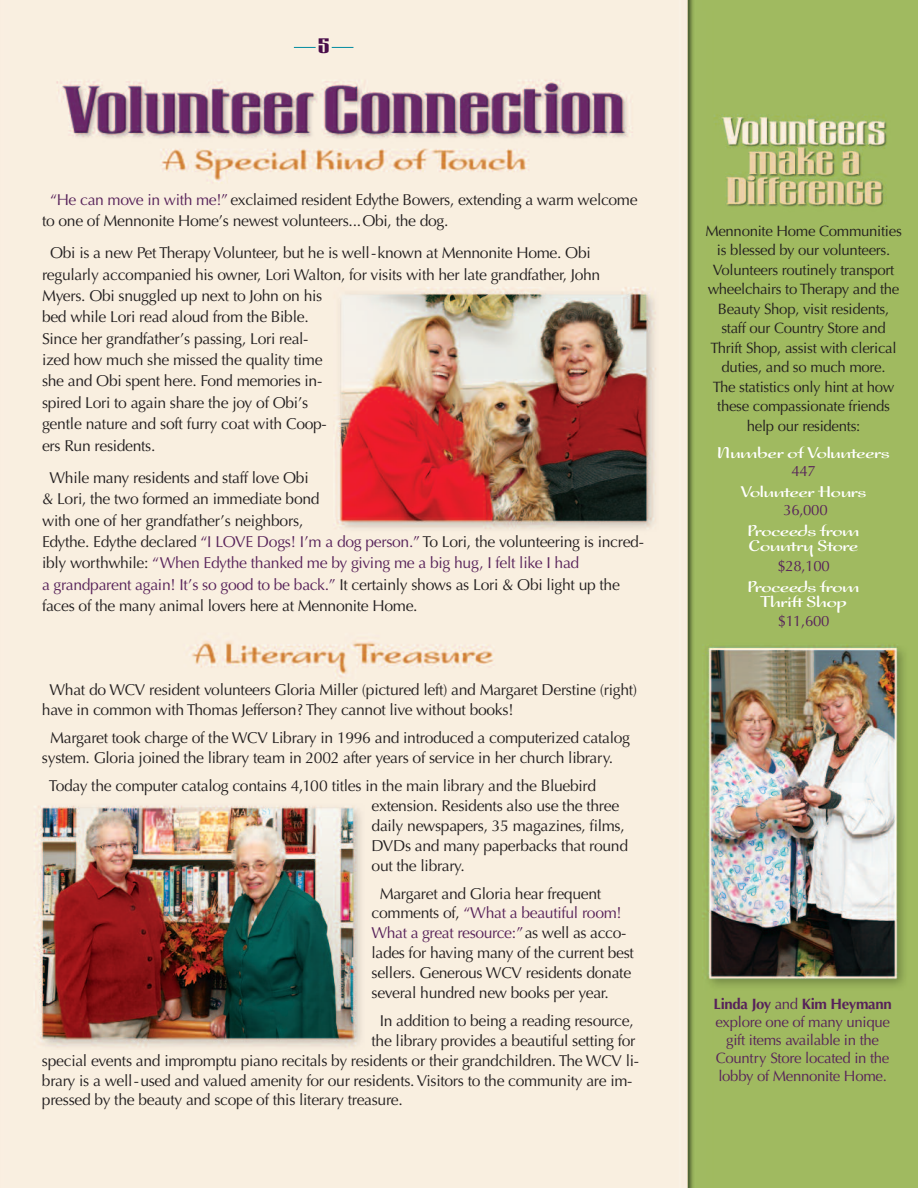
<style>
.page{position:relative;width:918px;height:1188px;background:#fff}
.page>*{position:absolute;margin:0;border:0;box-sizing:border-box;transform-origin:0 0}
.t1{font:19.5px/15px "Nora ITC";letter-spacing:-.02em;color:#fff;scale:1.3 1}
.t2{font:18px "gogolatin";color:#480c49;scale:1.6 1}
.t3{font:15.75px/21.3px "Optima";letter-spacing:-.02em;color:#231f20}
.t4{font:15px/19.5px "Optima";letter-spacing:-.02em;color:#231f20;text-align:center}
.t5{font:15px/18px "Optima";letter-spacing:-.02em;color:#57225a;text-align:center}
.s1{color:#57225a}
.s2{font-weight:700}
</style>
<div class="page">
<img style="left:0;top:0;width:918px;height:1188px">
<svg style="left:294px;top:47px;width:22px;height:1px"></svg>
<svg style="left:332px;top:47px;width:21px;height:1px"></svg>
<p class="t2" style="left:319px;top:35px;width:9px">5</p>
<p class="t3" style="left:42px;top:190px;width:597px;text-indent:8px"><span class="s1">“He can move in with me!”</span> exclaimed resident Edythe Bowers, extending a warm welcome to one of Mennonite Home’s newest volunteers...Obi, the dog.</p>
<p class="t3" style="left:42px;top:244px;width:560px;text-indent:8px">Obi is a new Pet Therapy Volunteer, but he is well-known at Mennonite Home. Obi regularly accompanied his owner, Lori Walton, for visits with her late grandfather, John Myers. Obi snuggled up next to John on his<br>bed while Lori read aloud from the Bible.<br>Since her grandfather’s passing, Lori real-<br>ized how much she missed the quality time<br>she and Obi spent here. Fond memories in-<br>spired Lori to again share the joy of Obi’s<br>gentle nature and soft furry coat with Coop-<br>ers Run residents.</p>
<p class="t3" style="left:42px;top:468px;width:603px;text-indent:8px">While many residents and staff love Obi<br>&amp; Lori, the two formed an immediate bond<br>with one of her grandfather’s neighbors,<br>Edythe. Edythe declared <span class="s1">“I LOVE Dogs! I’m a dog person.”</span> To Lori, the volunteering is incred&shy;ibly worthwhile: <span class="s1">“When Edythe thanked me by giving me a big hug, I felt like I had<br>a grandparent again! It’s so good to be back.”</span> It certainly shows as Lori &amp; Obi light up the faces of the many animal lovers here at Mennonite Home.</p>
<p class="t3" style="left:42px;top:682px;width:597px;line-height:20px;text-indent:8px">What do WCV resident volunteers Gloria Miller (pictured left) and Margaret Derstine (right) have in common with Thomas Jefferson? They cannot live without books!</p>
<p class="t3" style="left:42px;top:730px;width:590px;line-height:19.8px;text-indent:8px">Margaret took charge of the WCV Library in 1996 and introduced a computerized catalog system. Gloria joined the library team in 2002 after years of service in her church library.</p>
<p class="t3" style="left:372px;top:777px;width:258px;line-height:19.8px;text-indent:-323px">Today the computer catalog contains 4,100 titles in the main library and the Bluebird extension. Residents also use the three daily newspapers, 35 magazines, films, DVDs and many paperbacks that round out the library.</p>
<p class="t3" style="left:372px;top:885px;width:264px;line-height:20px;text-indent:8px">Margaret and Gloria hear frequent comments of, <span class="s1">“What a beautiful room!<br>What a great resource:”</span>as well as acco&shy;lades for having many of the current best sellers. Generous WCV residents donate several hundred new books per year.</p>
<p class="t3" style="left:380px;top:1011px;width:256px">In addition to being a reading resource,</p>
<p class="t3" style="left:372px;top:1031px;width:265px">the library provides a beautiful setting for</p>
<p class="t3" style="left:42px;top:1051px;width:599px">special events and impromptu piano recitals by residents or their grandchildren. The WCV li-</p>
<p class="t3" style="left:42px;top:1071px;width:592px">brary is a well-used and valued amenity for our residents. Visitors to the community are im-</p>
<p class="t3" style="left:42px;top:1091px;width:362px">pressed by the beauty and scope of this literary treasure.</p>
<p class="t4" style="left:705px;top:222px;width:198px">Mennonite Home Communities is blessed by our volunteers.<br>Volunteers routinely transport wheelchairs to Therapy and the<br>Beauty Shop, visit residents, staff our Country Store and<br>Thrift Shop, assist with clerical duties, and so much more.<br>The statistics only hint at how these compassionate friends help our residents:</p>
<p class="t1" style="left:717px;top:444px;width:134px">Number of Volunteers</p>
<p class="t5" style="left:791px;top:463px;width:26px">447</p>
<p class="t1" style="left:741px;top:483px;width:98px">VolunteerHours</p>
<p class="t5" style="left:783px;top:502px;width:46px">36,000</p>
<p class="t1" style="left:747px;top:522px;width:88px">Proceeds from<br>Country Store</p>
<p class="t5" style="left:777px;top:558px;width:54px">$28,100</p>
<p class="t1" style="left:747px;top:577px;width:88px;text-align:center">Proceeds from<br>Thrift Shop</p>
<p class="t5" style="left:778px;top:613px;width:53px">$11,600</p>
<p class="t5" style="left:714px;top:996px;width:180px"><span class="s2">Linda Joy</span> and <span class="s2">Kim Heymann </span>explore one of many unique gift items available in the<br>Country Store located in the lobby of Mennonite Home.</p>
</div>
